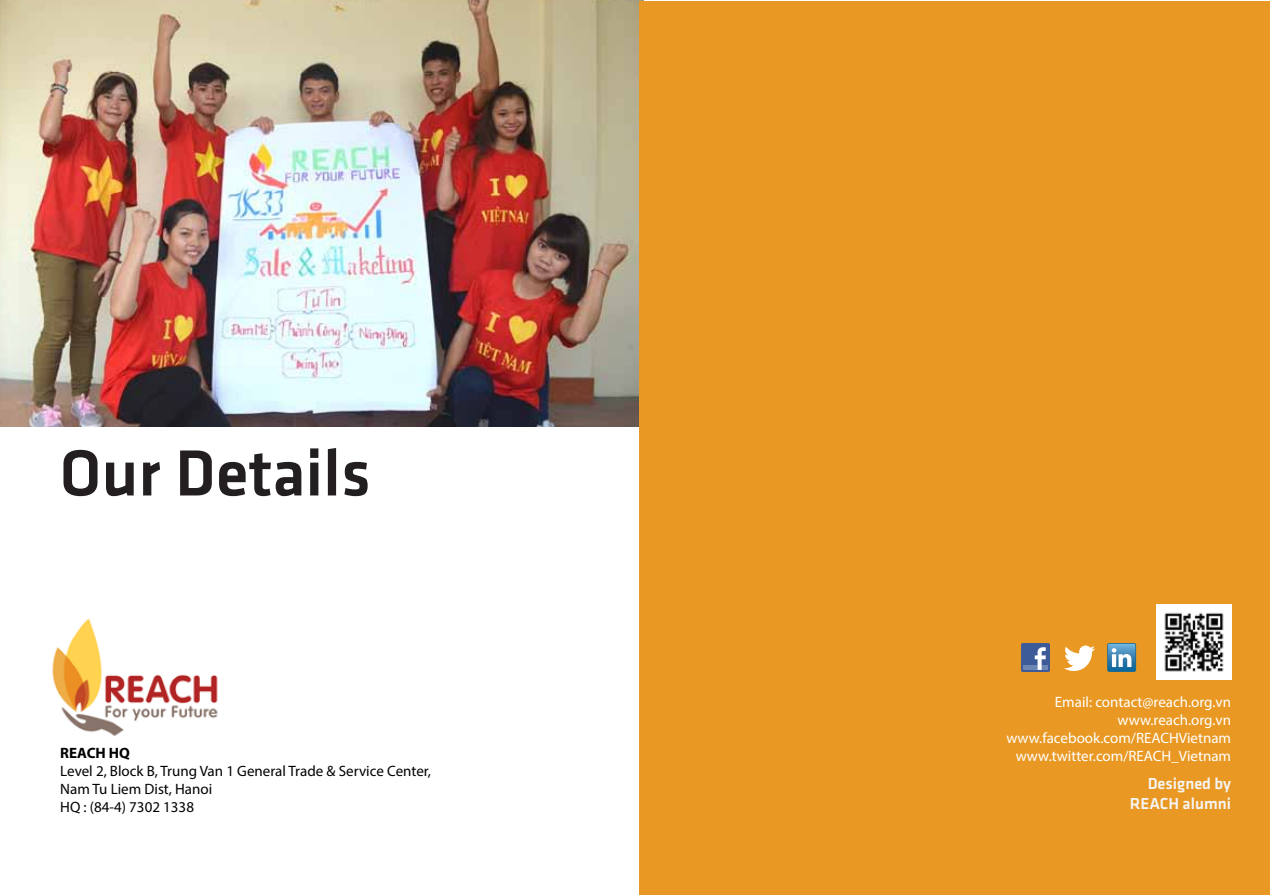
<style>
.page{position:relative;width:1270px;height:895px;background:#fff}
.page>*{position:absolute;margin:0;border:0;box-sizing:border-box;transform-origin:0 0}
.t1{font:67.5px "UTM Facebook K&T";color:#231f20}
.t2{font:16.5px/19.8px "UTM Facebook K&T";color:#f5f5f5;text-align:right}
.t3{font:15px/18px "Myriad Pro";color:#fff;text-align:right}
.t4{font:15px/18px "Myriad Pro";color:#020202}
.t5{font:700 15px "Myriad Pro";color:#020202}
</style>
<div class="page">
<img style="left:0;top:0;width:643px;height:427px">
<div style="left:640px;top:1px;width:630px;height:893px;background:#e99923"></div>
<img style="left:52px;top:618px;width:166px;height:118px">
<svg style="left:1107px;top:643px;width:29px;height:29px"></svg>
<svg style="left:1064px;top:645px;width:31px;height:26px"></svg>
<div style="left:1021px;top:643px;width:29px;height:29px;background:#3d5b99;border-radius:2px"></div>
<hr style="left:1023px;top:665px;width:25px;height:4px;background:#6e86b4">
<svg style="left:1035px;top:647px;width:11px;height:22px"></svg>
<img style="left:1156px;top:604px;width:75px;height:75px">
<h1 class="t1" style="left:59px;top:426px;width:313px">Our Details</h1>
<p class="t5" style="left:60px;top:743px;width:71px">REACH HQ</p>
<p class="t4" style="left:60px;top:761px;width:372px">Level 2, Block B, Trung Van 1 General Trade &amp; Service Center,<br>Nam Tu Liem Dist, Hanoi<br>HQ : (84-4) 7302 1338</p>
<p class="t3" style="left:1006px;top:692px;width:226px">Email: contact@reach.org.vn www.reach.org.vn www.facebook.com/REACHVietnam www.twitter.com/REACH_Vietnam</p>
<p class="t2" style="left:1130px;top:772px;width:103px">Designed by<br>REACH alumni</p>
</div>
